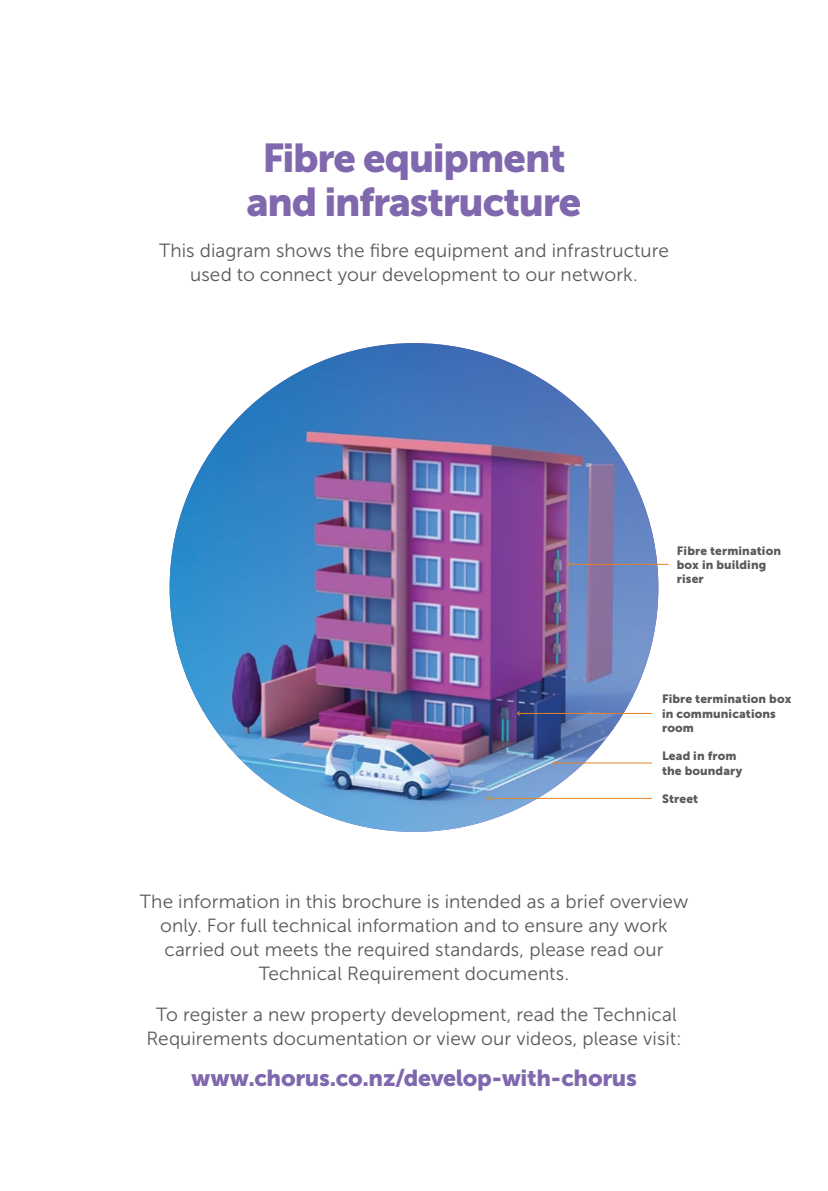
<style>
.page{position:relative;width:828px;height:1191px;background:#fff}
.page>*{position:absolute;margin:0;border:0;box-sizing:border-box;transform-origin:0 0}
.t1{font:40px/44px "Museo Sans 900";letter-spacing:-.03em;color:#8068ae;text-align:center}
.t2{font:23px "Museo Sans 900";letter-spacing:-.015em;color:#8068ae}
.t3{font:19px/24px "Museo Sans 300";letter-spacing:.005em;color:#58595b;text-align:center}
.t4{font:12px/14.4px "Museo Sans 900";letter-spacing:.01em;color:#58595b}
</style>
<div class="page">
<img style="left:170px;top:343px;width:488px;height:489px;border-radius:244px">
<svg style="left:566px;top:561px;width:5px;height:6px"></svg>
<hr style="left:569px;top:564px;width:99px;height:1px;background:#e18527">
<svg style="left:516px;top:710px;width:5px;height:6px"></svg>
<hr style="left:518px;top:713px;width:133px;height:1px;background:#e18527">
<svg style="left:485px;top:795px;width:5px;height:6px"></svg>
<hr style="left:488px;top:798px;width:163px;height:1px;background:#e18527">
<svg style="left:552px;top:759px;width:5px;height:7px"></svg>
<hr style="left:555px;top:762px;width:96px;height:1px;background:#e18527">
<h1 class="t1" style="left:246px;top:136px;width:336px">Fibre equipment and infrastructure</h1>
<p class="t3" style="left:159px;top:238px;width:511px">This diagram shows the fibre equipment and infrastructure used to connect your development to our network.</p>
<p class="t4" style="left:677px;top:543px;width:106px">Fibre termination box in building riser</p>
<p class="t4" style="left:662px;top:692px;width:131px">Fibre termination box in communications room</p>
<p class="t4" style="left:662px;top:749px;width:82px">Lead in from the boundary</p>
<p class="t4" style="left:662px;top:791px;width:38px">Street</p>
<p class="t3" style="left:140px;top:890px;width:550px">The information in this brochure is intended as a brief overview only. For full technical information and to ensure any work carried out meets the required standards, please read our Technical Requirement documents.</p>
<p class="t3" style="left:146px;top:1003px;width:537px">To register a new property development, read the Technical<br>Requirements documentation or view our videos, please visit:</p>
<p class="t2" style="left:191px;top:1065px;width:447px">www.chorus.co.nz/develop-with-chorus</p>
</div>
